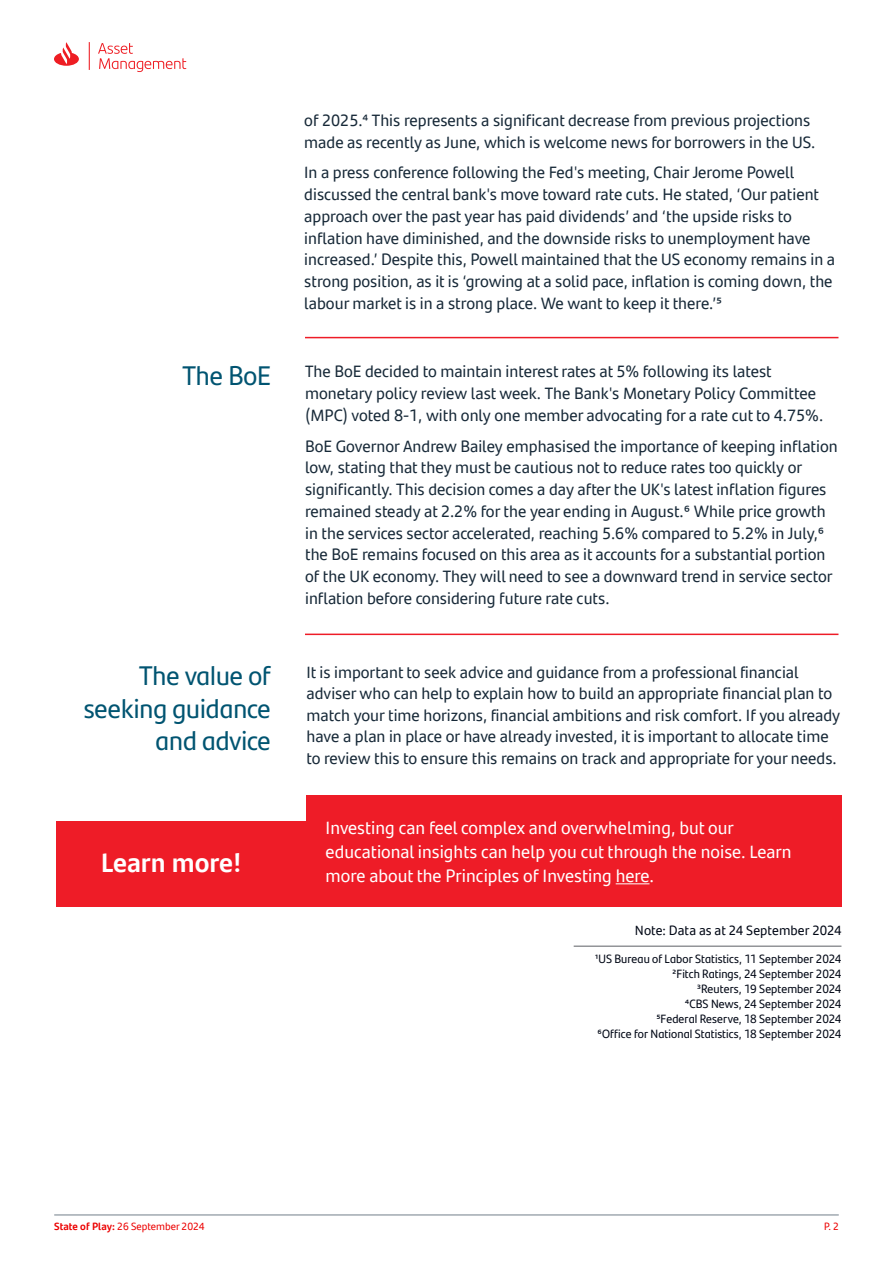
<style>
.page{position:relative;width:893px;height:1263px;background:#fff}
.page>*{position:absolute;margin:0;border:0;box-sizing:border-box;transform-origin:0 0}
.t1{font:27px/32.4px "Santander Headline";color:#005471;text-align:right}
.t2{font:700 27px "Santander Text";color:#fff}
.t3{font:18px/24px "Santander Text";color:#fff}
.t4{font:16.5px/21.8px "Santander Text";color:#172938}
.t5{font:13.5px "Santander Text";color:#000715}
.t6{font:12px "Santander Headline";letter-spacing:.005em;color:#000715}
.t7{font:10.5px "Santander Text";color:#ec0000}
.t8{font:10.5px "Santander Headline";color:#ec0000}
.s1{font-weight:700}
</style>
<div class="page">
<hr style="left:54px;top:1215px;width:785px;height:1px;background:#727f8a">
<svg style="left:54px;top:42px;width:132px;height:30px"></svg>
<hr style="left:305px;top:337px;width:533px;height:1px;background:#ee1c27">
<hr style="left:305px;top:634px;width:533px;height:1px;background:#ee1c27">
<hr style="left:574px;top:945px;width:267px;height:2px;background:#939598">
<div style="left:56px;top:795px;width:785px;height:112px;background:#ee1c27"></div>
<div style="left:51px;top:766px;width:255px;height:55px;background:#fff"></div>
<hr style="left:616px;top:883px;width:33px;height:1px;background:#fff">
<p class="t1" style="left:182px;top:358px;width:90px">The BoE</p>
<p class="t1" style="left:84px;top:658px;width:189px">The value of seeking guidance and advice</p>
<p class="t2" style="left:101px;top:841px;width:142px">Learn more!</p>
<p class="t4" style="left:304px;top:108px;width:512px">of 2025.4 This represents a significant decrease from previous projections made as recently as June, which is welcome news for borrowers in the US.</p>
<p class="t4" style="left:304px;top:161px;width:532px">In a press conference following the Fed's meeting, Chair Jerome Powell discussed the central bank's move toward rate cuts. He stated, ‘Our patient approach over the past year has paid dividends’ and ‘the upside risks to inflation have diminished, and the downside risks to unemployment have increased.’ Despite this, Powell maintained that the US economy remains in a strong position, as it is ‘growing at a solid pace, inflation is coming down, the labour market is in a strong place. We want to keep it there.’5</p>
<p class="t4" style="left:305px;top:360px;width:520px">The BoE decided to maintain interest rates at 5% following its latest monetary policy review last week. The Bank's Monetary Policy Committee (MPC) voted 8-1, with only one member advocating for a rate cut to 4.75%.</p>
<p class="t4" style="left:305px;top:434px;width:534px">BoE Governor Andrew Bailey emphasised the importance of keeping inflation low, stating that they must be cautious not to reduce rates too quickly or significantly. This decision comes a day after the UK's latest inflation figures remained steady at 2.2% for the year ending in August.6 While price growth in the services sector accelerated, reaching 5.6% compared to 5.2% in July,6 the BoE remains focused on this area as it accounts for a substantial portion of the UK economy. They will need to see a downward trend in service sector inflation before considering future rate cuts.</p>
<p class="t4" style="left:307px;top:661px;width:535px;line-height:21.3px">It is important to seek advice and guidance from a professional financial adviser who can help to explain how to build an appropriate financial plan to match your time horizons, financial ambitions and risk comfort. If you already have a plan in place or have already invested, it is important to allocate time to review this to ensure this remains on track and appropriate for your needs.</p>
<p class="t3" style="left:326px;top:815px;width:467px">Investing can feel complex and overwhelming, but our educational insights can help you cut through the noise. Learn more about the Principles of Investing here.</p>
<p class="t5" style="left:635px;top:920px;width:208px">Note: Data as at 24 September 2024</p>
<p class="t6" style="left:595px;top:949px;width:248px">1US Bureau of Labor Statistics, 11 September 2024</p>
<p class="t6" style="left:672px;top:964px;width:170px">2Fitch Ratings, 24 September 2024</p>
<p class="t6" style="left:697px;top:979px;width:146px">3Reuters, 19 September 2024</p>
<p class="t6" style="left:685px;top:994px;width:158px">4CBS News, 24 September 2024</p>
<p class="t6" style="left:656px;top:1009px;width:187px">5Federal Reserve, 18 September 2024</p>
<p class="t6" style="left:598px;top:1024px;width:245px">6Office for National Statistics, 18 September 2024</p>
<p class="t7" style="left:54px;top:1218px;width:152px"><span class="s1">State of Play:</span> 26 September 2024</p>
<p class="t8" style="left:824px;top:1218px;width:16px">P. 2</p>
</div>
